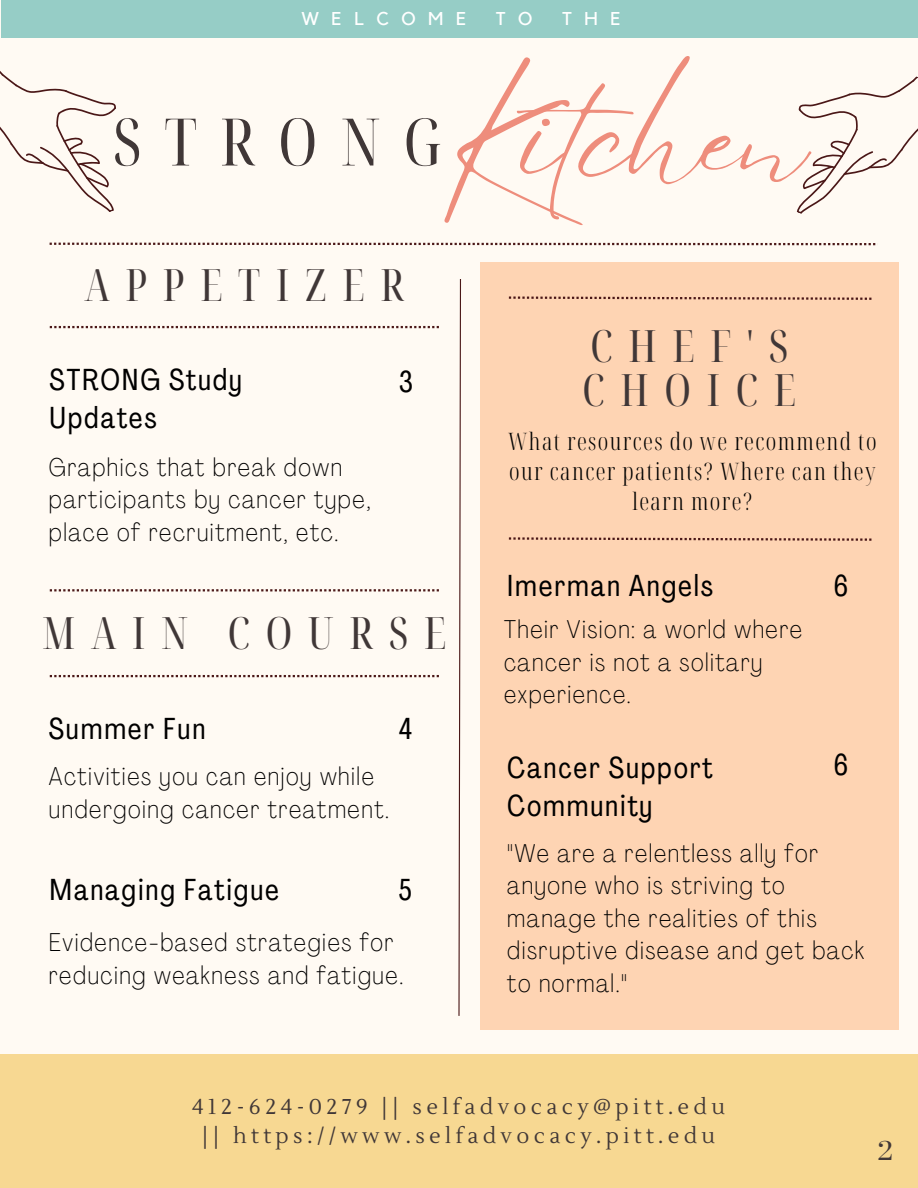
<style>
.page{position:relative;width:918px;height:1188px;background:#fffaf3}
.page>*{position:absolute;margin:0;border:0;box-sizing:border-box;transform-origin:0 0}
.t1{font:121.5px "Eyesome Script";color:#ee8d7c}
.t2{font:extra-condensed 65.55px "Noto Serif Display";letter-spacing:.355em;color:#403737}
.t3{font:extra-condensed 44.55px/43.8px "Noto Serif Display";letter-spacing:.355em;color:#403737}
.t4{font:30px/38.2px "Agrandir Tight";letter-spacing:.06em;color:#000}
.t5{font:28.8px "Bodoni FLF";color:#403737}
.t6{font:100 condensed 25.5px/32.7px "Agrandir";letter-spacing:.06em;color:#000}
.t7{font:300 extra-condensed 24px/30.3px "Noto Serif Display";letter-spacing:.06em;color:#000;text-align:center}
.t8{font:21.45px/29.2px "Lustria";letter-spacing:.205em;color:#403737;text-align:center}
.t9{font:18.45px "Kollektif";letter-spacing:.675em;color:#fff}
</style>
<div class="page">
<div style="left:1px;top:0;width:917px;height:38px;background:#96cdc6"></div>
<div style="left:0;top:1054px;width:918px;height:134px;background:#f7d892"></div>
<svg style="left:50px;top:243px;width:826px;height:2px"></svg>
<div style="left:480px;top:262px;width:418px;height:768px;background:#fed4b3"></div>
<svg style="left:50px;top:589px;width:389px;height:2px"></svg>
<svg style="left:458px;top:279px;width:3px;height:737px"></svg>
<svg style="left:796px;top:76px;width:122px;height:138px"></svg>
<svg style="left:0;top:71px;width:116px;height:141px"></svg>
<svg style="left:50px;top:326px;width:389px;height:2px"></svg>
<svg style="left:50px;top:675px;width:389px;height:2px"></svg>
<svg style="left:509px;top:537px;width:362px;height:4px"></svg>
<svg style="left:509px;top:296px;width:362px;height:4px"></svg>
<p class="t9" style="left:301px;top:10px;width:166px">WELCOME</p>
<p class="t9" style="left:496px;top:10px;width:38px">T O</p>
<p class="t9" style="left:562px;top:10px;width:60px">THE</p>
<p class="t1" style="left:439px;top:59px;width:371px">Kitchen</p>
<p class="t2" style="left:113px;top:95px;width:330px">STRONG</p>
<p class="t3" style="left:85px;top:262px;width:321px">APPETIZER</p>
<p class="t4" style="left:50px;top:363px;width:194px">STRONG Study<br>Updates</p>
<p class="t4" style="left:399px;top:365px;width:16px">3</p>
<p class="t6" style="left:49px;top:453px;width:323px">Graphics that break down participants by cancer type, place of recruitment, etc.</p>
<p class="t3" style="left:42px;top:610px;width:405px">MAIN COURSE</p>
<p class="t4" style="left:49px;top:712px;width:158px">Summer Fun</p>
<p class="t4" style="left:399px;top:712px;width:15px">4</p>
<p class="t6" style="left:49px;top:763px;width:342px">Activities you can enjoy while undergoing cancer treatment.</p>
<p class="t4" style="left:50px;top:873px;width:231px">Managing Fatigue</p>
<p class="t4" style="left:399px;top:873px;width:15px">5</p>
<p class="t6" style="left:49px;top:929px;width:356px">Evidence-based strategies for reducing weakness and fatigue.</p>
<p class="t3" style="left:583px;top:323px;width:215px">CHEF'S<br>CHOICE</p>
<p class="t7" style="left:508px;top:425px;width:370px">What resources do we recommend to our cancer patients? Where can they learn more?</p>
<p class="t4" style="left:507px;top:569px;width:207px">Imerman Angels</p>
<p class="t4" style="left:834px;top:570px;width:17px">6</p>
<p class="t6" style="left:504px;top:615px;width:300px">Their Vision: a world where cancer is not a solitary experience.</p>
<p class="t4" style="left:507px;top:751px;width:207px">Cancer Support</p>
<p class="t4" style="left:507px;top:789px;width:147px">Community</p>
<p class="t4" style="left:834px;top:748px;width:17px">6</p>
<p class="t6" style="left:507px;top:839px;width:358px">"We are a relentless ally for anyone who is striving to manage the realities of this disruptive disease and get back to normal."</p>
<p class="t8" style="left:192px;top:1092px;width:534px">412-624-0279 || selfadvocacy@pitt.edu || https://www.selfadvocacy.pitt.edu</p>
<p class="t5" style="left:878px;top:1135px;width:17px">2</p>
</div>
